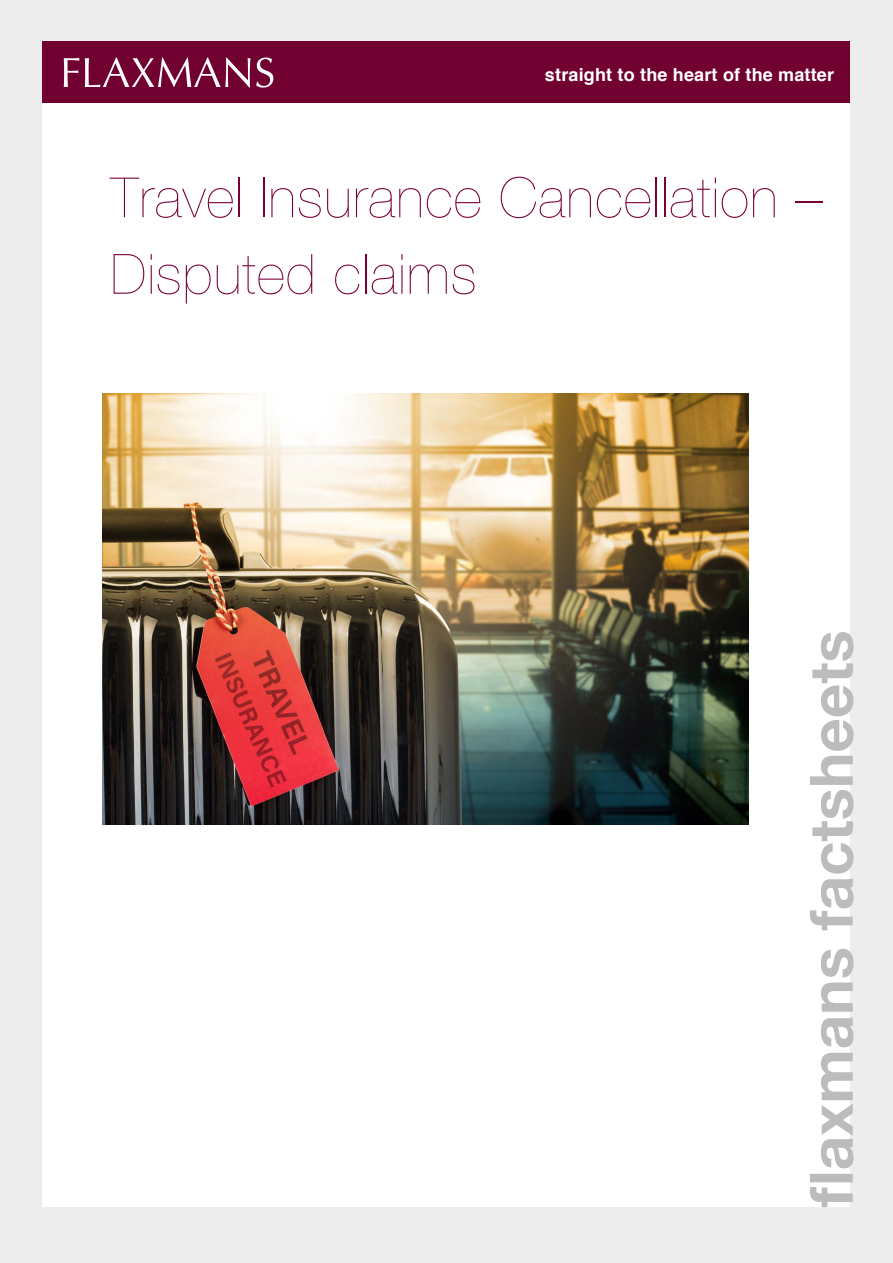
<style>
.page{position:relative;width:893px;height:1263px;background:#ededed}
.page>*{position:absolute;margin:0;border:0;box-sizing:border-box;transform-origin:0 0}
.t1{font:700 60px "Helvetica Neue LT";color:#bcbcbc}
.t2{font:200 55.5px/76.5px "Helvetica Neue";letter-spacing:.02em;color:#7a003a}
.t3{font:700 18px "Helvetica";letter-spacing:.01em;color:#fff}
</style>
<div class="page">
<div style="left:43px;top:41px;width:807px;height:1166px;background:#fff"></div>
<div style="left:43px;top:41px;width:807px;height:62px;background:#700130"></div>
<svg style="left:64px;top:58px;width:15px;height:29px"></svg>
<svg style="left:85px;top:58px;width:165px;height:30px"></svg>
<svg style="left:256px;top:58px;width:17px;height:30px"></svg>
<img style="left:102px;top:393px;width:646px;height:431px">
<p class="t3" style="left:545px;top:60px;width:291px">straight to the heart of the matter</p>
<p class="t2" style="left:111px;top:158px;width:714px">Travel Insurance Cancellation –<br>Disputed claims</p>
<p class="t1" style="left:794px;top:1207px;width:578px;rotate:-90deg">flaxmans factsheets</p>
</div>
